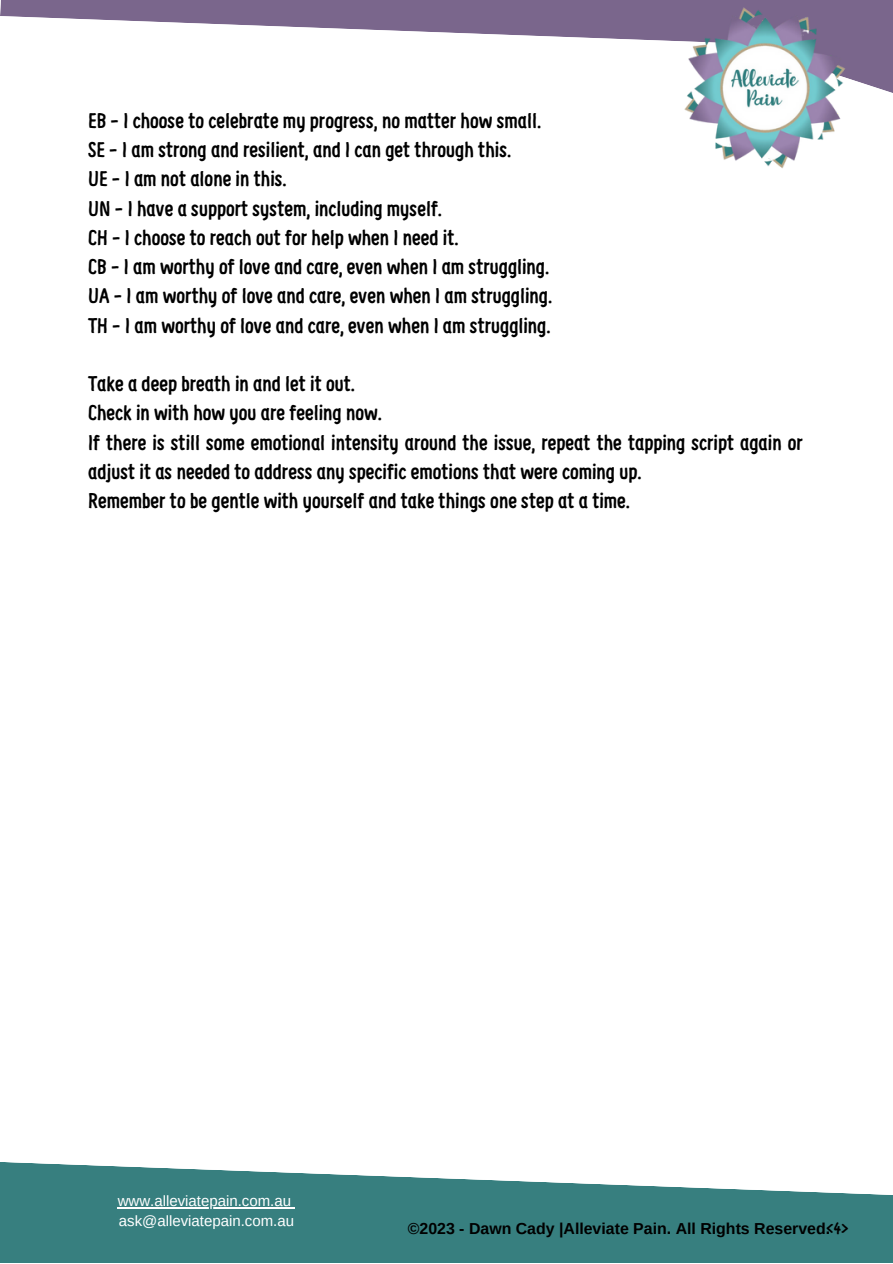
<style>
.page{position:relative;width:893px;height:1264px;background:#fff}
.page>*{position:absolute;margin:0;border:0;box-sizing:border-box;transform-origin:0 0}
.t1{font:700 condensed 21px/29.2px "Supernettcn";color:#000}
.t2{font:700 condensed 16.5px "Supernettcn";color:#000}
.t3{font:700 15.9px "Arimo";color:#000}
.t4{font:15px "Arimo";color:#fff}
</style>
<div class="page">
<svg style="left:0;top:1162px;width:892px;height:100px;fill:#377f7f"></svg>
<svg style="left:0;top:0;width:592px;height:38px;fill:#7a668c"></svg>
<svg style="left:592px;top:0;width:300px;height:93px"></svg>
<img style="left:683px;top:7px;width:165px;height:162px">
<hr style="left:118px;top:1207px;width:177px;height:1px;background:#fff">
<p class="t1" style="left:88px;top:107px;width:454px">EB - I choose to celebrate my progress, no matter how small.</p>
<p class="t1" style="left:88px;top:137px;width:424px">SE - I am strong and resilient, and I can get through this.</p>
<p class="t1" style="left:88px;top:166px;width:200px">UE - I am not alone in this.</p>
<p class="t1" style="left:88px;top:195px;width:355px">UN - I have a support system, including myself.</p>
<p class="t1" style="left:88px;top:224px;width:372px">CH - I choose to reach out for help when I need it.</p>
<p class="t1" style="left:88px;top:254px;width:462px">CB - I am worthy of love and care, even when I am struggling.</p>
<p class="t1" style="left:88px;top:283px;width:465px">UA - I am worthy of love and care, even when I am struggling.</p>
<p class="t1" style="left:88px;top:312px;width:464px">TH - I am worthy of love and care, even when I am struggling.</p>
<p class="t1" style="left:88px;top:371px;width:268px">Take a deep breath in and let it out.</p>
<p class="t1" style="left:88px;top:400px;width:295px">Check in with how you are feeling now.</p>
<p class="t1" style="left:88px;top:429px;width:716px">If there is still some emotional intensity around the issue, repeat the tapping script again or adjust it as needed to address any specific emotions that were coming up.</p>
<p class="t1" style="left:88px;top:487px;width:543px">Remember to be gentle with yourself and take things one step at a time.</p>
<p class="t4" style="left:118px;top:1192px;width:175px">www.alleviatepain.com.au</p>
<p class="t4" style="left:119px;top:1212px;width:177px">ask@alleviatepain.com.au</p>
<p class="t3" style="left:408px;top:1219px;width:424px">©2023 - Dawn Cady |Alleviate Pain. All Rights Reserved.</p>
<p class="t2" style="left:826px;top:1221px;width:24px">&lt;4&gt;</p>
</div>
